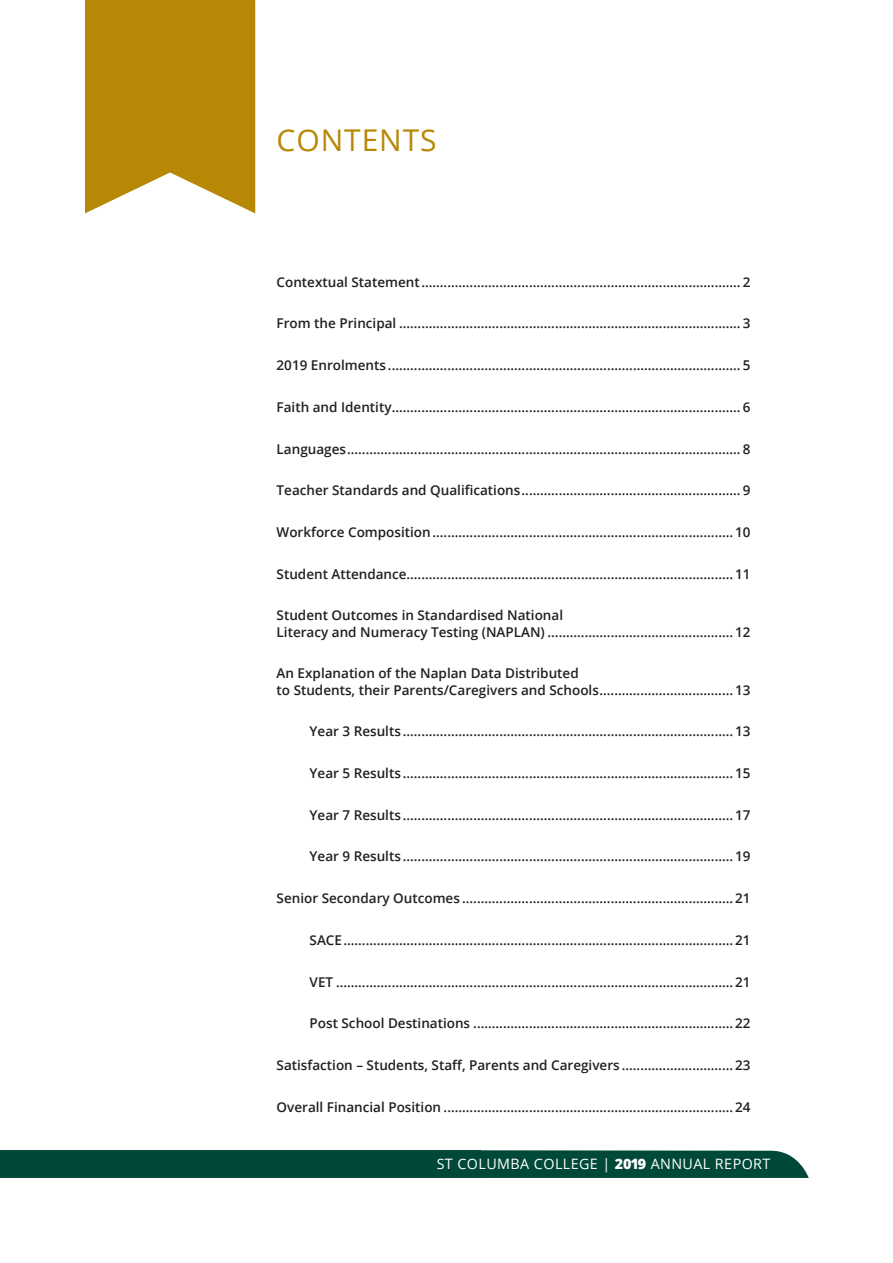
<style>
.page{position:relative;width:893px;height:1263px;background:#fff}
.page>*{position:absolute;margin:0;border:0;box-sizing:border-box;transform-origin:0 0}
.Main_Headings_New{font:30px "Open Sans";letter-spacing:.03em;color:#b68806}
.t1{font:14.25px "Open Sans";letter-spacing:.03em;color:#fff}
.Main_Headings_New-2{font:600 13.5px/16.2px "Open Sans";color:#231f20}
.s1{font-weight:800}
</style>
<div class="page">
<svg style="left:481px;top:1150px;width:328px;height:28px"></svg>
<div style="left:0;top:1150px;width:481px;height:28px;background:#004939"></div>
<svg style="left:85px;top:0;width:170px;height:213px"></svg>
<p class="Main_Headings_New" style="left:277px;top:119px;width:162px">CONTENTS</p>
<p class="Main_Headings_New-2" style="left:277px;top:273px;width:476px">Contextual Statement...................................................................................... 2</p>
<p class="Main_Headings_New-2" style="left:277px;top:315px;width:476px">From the Principal ............................................................................................ 3</p>
<p class="Main_Headings_New-2" style="left:277px;top:357px;width:476px">2019 Enrolments ............................................................................................... 5</p>
<p class="Main_Headings_New-2" style="left:277px;top:399px;width:476px">Faith and Identity.............................................................................................. 6</p>
<p class="Main_Headings_New-2" style="left:277px;top:440px;width:476px">Languages.......................................................................................................... 8</p>
<p class="Main_Headings_New-2" style="left:277px;top:482px;width:476px">Teacher Standards and Qualifications........................................................... 9</p>
<p class="Main_Headings_New-2" style="left:277px;top:524px;width:476px">Workforce Composition................................................................................. 10</p>
<p class="Main_Headings_New-2" style="left:277px;top:565px;width:476px">Student Attendance........................................................................................ 11</p>
<p class="Main_Headings_New-2" style="left:277px;top:607px;width:476px">Student Outcomes in Standardised National<br>Literacy and Numeracy Testing (NAPLAN) .................................................. 12</p>
<p class="Main_Headings_New-2" style="left:277px;top:665px;width:476px">An Explanation of the Naplan Data Distributed<br>to Students, their Parents/Caregivers and Schools.................................... 13</p>
<p class="Main_Headings_New-2" style="left:310px;top:723px;width:443px">Year 3 Results ......................................................................................... 13</p>
<p class="Main_Headings_New-2" style="left:310px;top:765px;width:443px">Year 5 Results ......................................................................................... 15</p>
<p class="Main_Headings_New-2" style="left:310px;top:806px;width:443px">Year 7 Results ......................................................................................... 17</p>
<p class="Main_Headings_New-2" style="left:310px;top:848px;width:443px">Year 9 Results ......................................................................................... 19</p>
<p class="Main_Headings_New-2" style="left:277px;top:890px;width:476px">Senior Secondary Outcomes ......................................................................... 21</p>
<p class="Main_Headings_New-2" style="left:310px;top:932px;width:443px">SACE......................................................................................................... 21</p>
<p class="Main_Headings_New-2" style="left:310px;top:973px;width:443px">VET ........................................................................................................... 21</p>
<p class="Main_Headings_New-2" style="left:310px;top:1015px;width:443px">Post School Destinations ...................................................................... 22</p>
<p class="Main_Headings_New-2" style="left:277px;top:1057px;width:476px">Satisfaction – Students, Staff, Parents and Caregivers .............................. 23</p>
<p class="Main_Headings_New-2" style="left:277px;top:1098px;width:476px">Overall Financial Position .............................................................................. 24</p>
<p class="t1" style="left:437px;top:1154px;width:335px">ST COLUMBA COLLEGE | <span class="s1">2019</span> ANNUAL REPORT</p>
</div>
